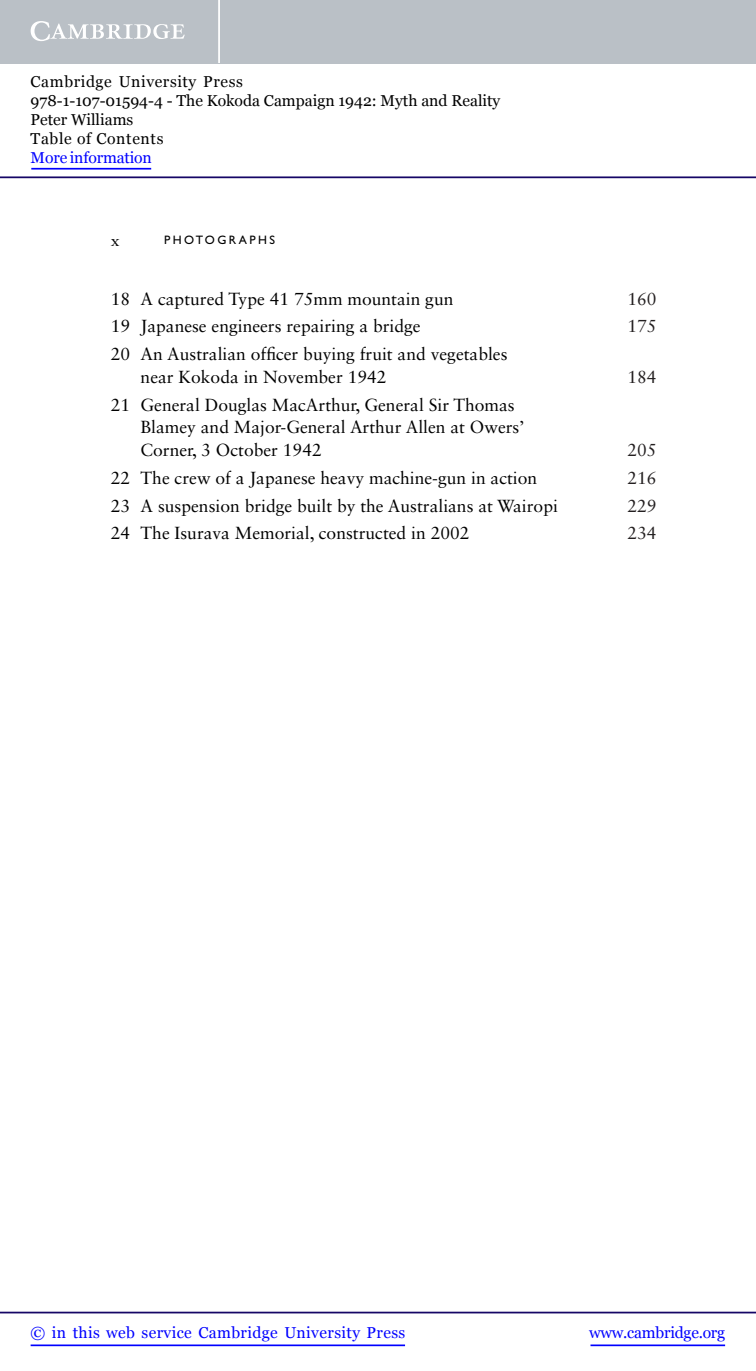
<style>
.page{position:relative;width:756px;height:1371px;background:#fff}
.page>*{position:absolute;margin:0;border:0;box-sizing:border-box;transform-origin:0 0}
.t1{font:17.5px/22.8px "Sabon LT Std";color:#000}
.t2{font:17.5px "Sabon LT Std";color:#231f20}
.t3{font:15.75px/18.9px "Georgia";color:#000}
.t4{font:15.75px "Georgia";letter-spacing:.025em;color:#00f}
.t5{font:15.75px "Georgia";letter-spacing:-.015em;color:#00f}
.t6{font:15.75px "Georgia";letter-spacing:-.01em;color:#00f}
.t7{font:15.75px "Sabon LT Std";color:#000}
.t8{font:12.25px "Gill Sans Std";letter-spacing:.2em;color:#000}
</style>
<div class="page">
<hr style="left:591px;top:1344px;width:134px;height:1px;background:#00f">
<hr style="left:0;top:1311px;width:756px;height:2px;background:#150666">
<hr style="left:31px;top:1344px;width:374px;height:1px;background:#00f">
<div style="left:0;top:0;width:756px;height:63px;background:#bac0c6"></div>
<svg style="left:31px;top:21px;width:154px;height:20px"></svg>
<hr style="left:218px;top:0;width:2px;height:63px;background:#fff">
<hr style="left:0;top:176px;width:756px;height:2px;background:#150666">
<hr style="left:31px;top:168px;width:120px;height:1px;background:#00f">
<p class="t3" style="left:31px;top:72px;width:471px">Cambridge University Press<br>978-1-107-01594-4 - The Kokoda Campaign 1942: Myth and Reality<br>Peter Williams<br>Table of Contents</p>
<p class="t6" style="left:31px;top:148px;width:123px">More information</p>
<p class="t7" style="left:111px;top:231px;width:10px">x</p>
<p class="t8" style="left:164px;top:233px;width:113px">PHOTOGRAPHS</p>
<p class="t1" style="left:111px;top:287px;width:344px">18 A captured Type 41 75mm mountain gun</p>
<p class="t2" style="left:627px;top:288px;width:31px">160</p>
<p class="t1" style="left:111px;top:315px;width:311px">19 Japanese engineers repairing a bridge</p>
<p class="t2" style="left:627px;top:316px;width:31px">175</p>
<p class="t1" style="left:141px;top:342px;width:368px;text-indent:-30px">20 An Australian officer buying fruit and vegetables near Kokoda in November 1942</p>
<p class="t2" style="left:627px;top:366px;width:31px">184</p>
<p class="t1" style="left:141px;top:393px;width:385px;text-indent:-30px">21 General Douglas Macarthur, General Sir Thomas<br>Blamey and Major-General Arthur Allen at Owers’<br>Corner, 3 October 1942</p>
<p class="t2" style="left:627px;top:439px;width:31px">205</p>
<p class="t1" style="left:111px;top:466px;width:428px">22 The crew of a Japanese heavy machine-gun in action</p>
<p class="t2" style="left:627px;top:467px;width:31px">216</p>
<p class="t1" style="left:111px;top:494px;width:449px">23 A suspension bridge built by the Australians at Wairopi</p>
<p class="t2" style="left:627px;top:495px;width:31px">229</p>
<p class="t1" style="left:111px;top:522px;width:360px">24 The Isurava Memorial, constructed in 2002</p>
<p class="t2" style="left:627px;top:523px;width:31px">234</p>
<p class="t4" style="left:31px;top:1323px;width:376px">© in this web service Cambridge University Press</p>
<p class="t5" style="left:589px;top:1323px;width:137px">www.cambridge.org</p>
</div>
